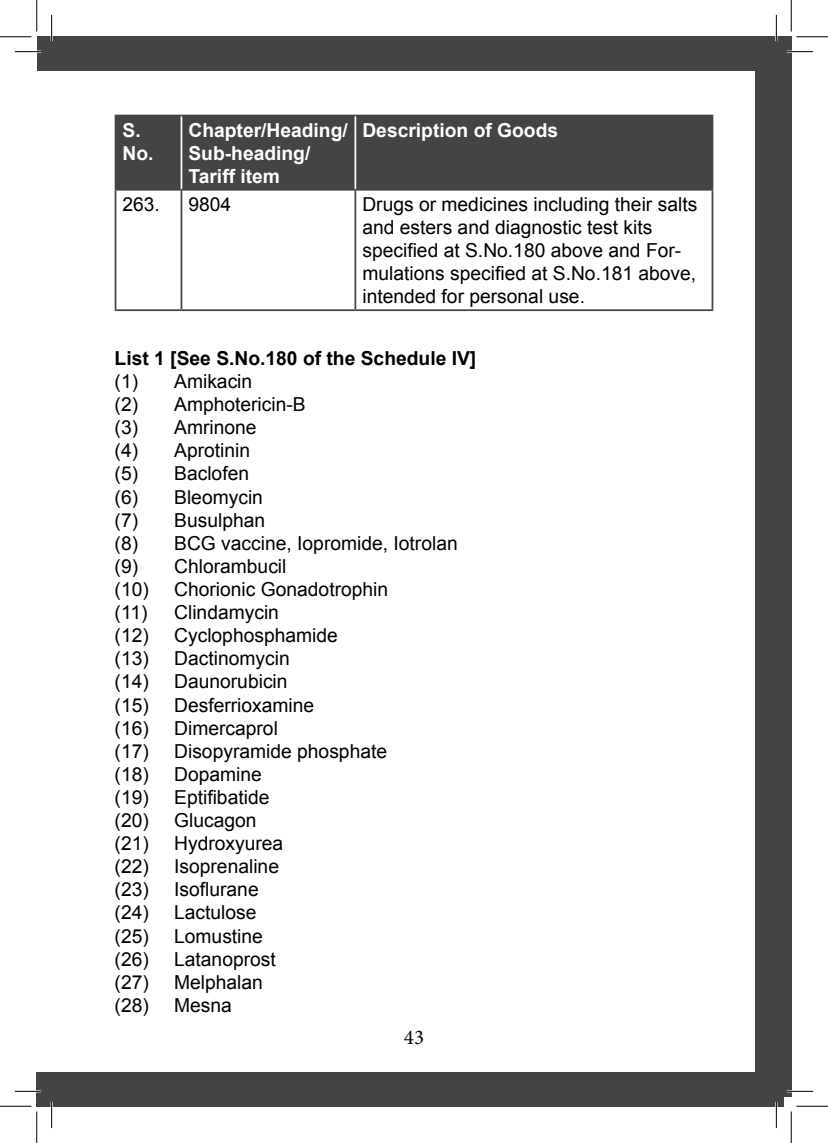
<style>
.page{position:relative;width:828px;height:1143px;background:#fff}
.page>*{position:absolute;margin:0;border:0;box-sizing:border-box;transform-origin:0 0}
.t1{font:21px "Minion Pro";color:#000}
.t2{font:19.25px/23.1px "Arial";color:#000}
.t3{font:700 19.25px/23.1px "Arial";color:#fff}
.t4{font:700 19.25px "Arial";color:#000}
</style>
<div class="page">
<div style="left:37px;top:37px;width:754px;height:34px;background:#444"></div>
<div style="left:37px;top:1072px;width:747px;height:34px;background:#444"></div>
<div style="left:755px;top:44px;width:36px;height:1053px;background:#444"></div>
<div style="left:116px;top:116px;width:595px;height:73px;background:#444"></div>
<hr style="left:115px;top:115px;width:66px;height:1px;background:#444">
<hr style="left:115px;top:116px;width:1px;height:73px;background:#444">
<hr style="left:181px;top:115px;width:174px;height:1px;background:#444">
<hr style="left:355px;top:115px;width:358px;height:1px;background:#444">
<hr style="left:711px;top:116px;width:2px;height:73px;background:#444">
<hr style="left:115px;top:189px;width:66px;height:2px;background:#444">
<hr style="left:181px;top:189px;width:174px;height:2px;background:#444">
<hr style="left:355px;top:189px;width:358px;height:2px;background:#444">
<hr style="left:115px;top:191px;width:1px;height:118px;background:#444">
<hr style="left:181px;top:191px;width:1px;height:118px;background:#444">
<hr style="left:354px;top:191px;width:2px;height:118px;background:#444">
<hr style="left:711px;top:191px;width:2px;height:118px;background:#444">
<hr style="left:115px;top:309px;width:66px;height:2px;background:#444">
<hr style="left:181px;top:309px;width:174px;height:2px;background:#444">
<hr style="left:355px;top:309px;width:358px;height:2px;background:#444">
<hr style="left:181px;top:116px;width:1px;height:73px;background:#fff">
<hr style="left:354px;top:116px;width:2px;height:73px;background:#fff">
<hr style="left:15px;top:51px;width:26px;height:2px;background:#fff">
<hr style="left:787px;top:51px;width:26px;height:2px;background:#fff">
<hr style="left:15px;top:1090px;width:26px;height:2px;background:#fff">
<hr style="left:787px;top:1090px;width:26px;height:2px;background:#fff">
<hr style="left:51px;top:15px;width:2px;height:26px;background:#fff">
<hr style="left:51px;top:1102px;width:2px;height:26px;background:#fff">
<hr style="left:775px;top:15px;width:2px;height:26px;background:#fff">
<hr style="left:775px;top:1102px;width:2px;height:26px;background:#fff">
<svg style="left:15px;top:51px;width:26px;height:1px"></svg>
<svg style="left:787px;top:51px;width:26px;height:1px"></svg>
<svg style="left:15px;top:1091px;width:26px;height:1px"></svg>
<svg style="left:787px;top:1091px;width:26px;height:1px"></svg>
<svg style="left:51px;top:15px;width:1px;height:26px"></svg>
<svg style="left:51px;top:1102px;width:1px;height:26px"></svg>
<svg style="left:776px;top:15px;width:1px;height:26px"></svg>
<svg style="left:776px;top:1102px;width:1px;height:26px"></svg>
<hr style="left:0;top:36px;width:32px;height:1px;background:#000">
<hr style="left:796px;top:36px;width:32px;height:1px;background:#000">
<hr style="left:0;top:1106px;width:32px;height:1px;background:#000">
<hr style="left:796px;top:1106px;width:32px;height:1px;background:#000">
<hr style="left:36px;top:0;width:1px;height:32px;background:#000">
<hr style="left:36px;top:1111px;width:1px;height:32px;background:#000">
<hr style="left:791px;top:0;width:1px;height:32px;background:#000">
<hr style="left:791px;top:1111px;width:1px;height:32px;background:#000">
<p class="t3" style="left:122px;top:119px;width:33px">S.<br>No.</p>
<p class="t3" style="left:188px;top:119px;width:161px">Chapter/Heading/<br>Sub-heading/<br>Tariff item</p>
<p class="t3" style="left:362px;top:119px;width:197px">Description of Goods</p>
<p class="t2" style="left:122px;top:193px;width:39px">263.</p>
<p class="t2" style="left:188px;top:193px;width:44px">9804</p>
<p class="t2" style="left:362px;top:193px;width:336px">Drugs or medicines including their salts and esters and diagnostic test kits specified at S.No.180 above and For&shy;mulations specified at S.No.181 above, intended for personal use.</p>
<p class="t4" style="left:115px;top:345px;width:363px">List 1 [See S.No.180 of the Schedule IV]</p>
<p class="t2" style="left:115px;top:370px;width:345px">(1) Amikacin<br>(2) Amphotericin-B<br>(3) Amrinone<br>(4) Aprotinin<br>(5) Baclofen<br>(6) Bleomycin<br>(7) Busulphan<br>(8) BCG vaccine, Iopromide, Iotrolan (9) Chlorambucil<br>(10) Chorionic Gonadotrophin<br>(11) Clindamycin<br>(12) Cyclophosphamide<br>(13) Dactinomycin<br>(14) Daunorubicin<br>(15) Desferrioxamine<br>(16) Dimercaprol<br>(17) Disopyramide phosphate<br>(18) Dopamine<br>(19) Eptifibatide<br>(20) Glucagon<br>(21) Hydroxyurea<br>(22) Isoprenaline<br>(23) Isoflurane<br>(24) Lactulose<br>(25) Lomustine<br>(26) Latanoprost<br>(27) Melphalan<br>(28) Mesna</p>
<p class="t1" style="left:404px;top:1023px;width:22px">43</p>
</div>
